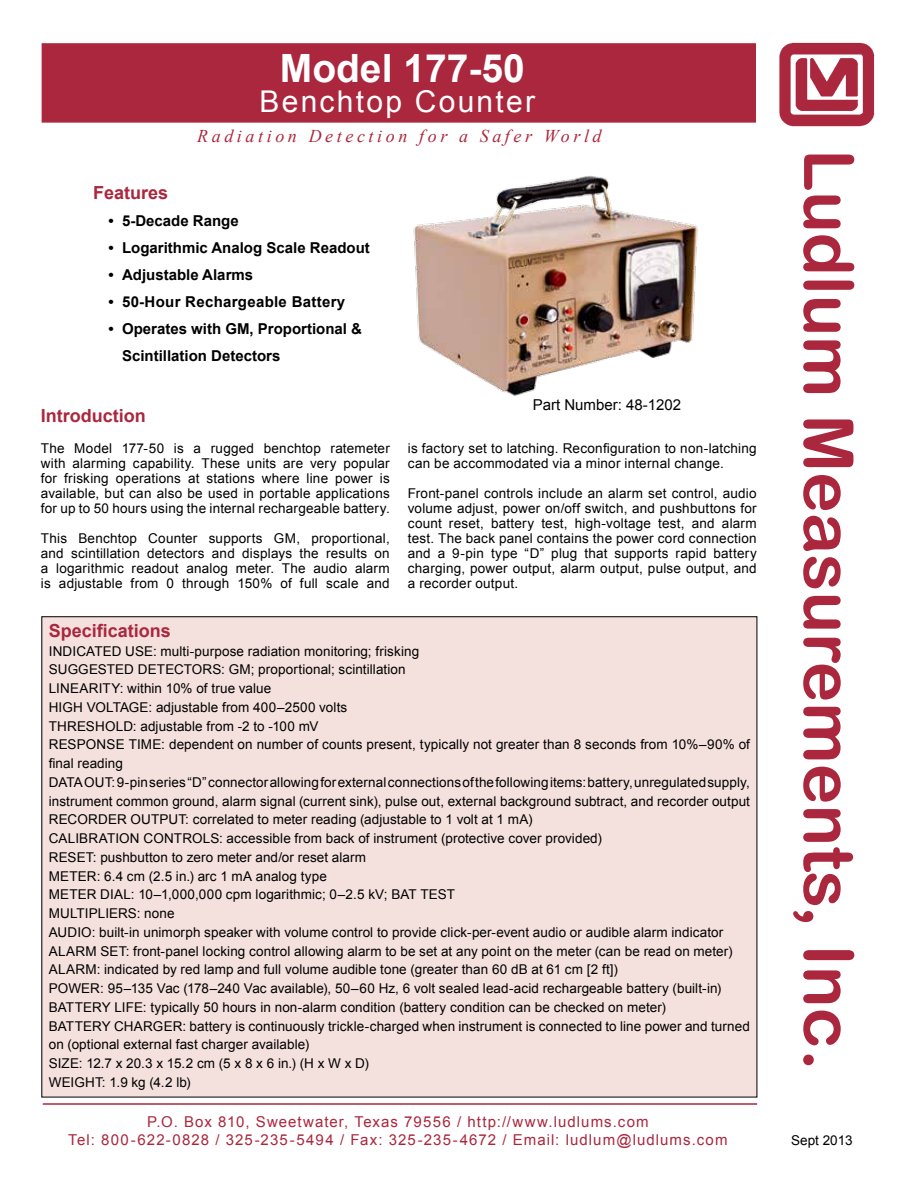
<style>
.page{position:relative;width:918px;height:1188px;background:#fff}
.page>*{position:absolute;margin:0;border:0;box-sizing:border-box;transform-origin:0 0}
.t1{font:69px "Arial Rounded MT Bold";color:#aa273d}
.t2{font:700 39px "Arial";color:#fff}
.t3{font:30px "Arial";letter-spacing:.075em;color:#fff}
.t4{font:700 18px "Arial";color:#aa273d}
.t5{font:italic 18px "Times New Roman";letter-spacing:.2em;color:#aa273d}
.t6{font:15px/18px "Arial";letter-spacing:.07em;color:#aa273d;text-align:center}
.t7{font:700 15px/27px "Arial";color:#000}
.t8{font:700 15px "Arial";letter-spacing:.02em;color:#000}
.t9{font:15px "Arial";color:#000}
.t10{font:13.5px/18.8px "Arial";letter-spacing:.01em;color:#000;text-align:justify}
.s1{font-size:72px}
</style>
<div class="page">
<img style="left:779px;top:42px;width:96px;height:85px">
<hr style="left:43px;top:1103px;width:714px;height:2px;background:#aa273d">
<div style="left:42px;top:617px;width:715px;height:480px;background:#f4e1dd"></div>
<img style="left:413px;top:176px;width:285px;height:220px">
<div style="left:42px;top:43px;width:714px;height:80px;background:#aa273d;border:2px solid #aa273d"></div>
<h2 class="t2" style="left:280px;top:43px;width:246px">Model 177-50</h2>
<h3 class="t3" style="left:260px;top:82px;width:277px">Benchtop Counter</h3>
<h3 class="t5" style="left:197px;top:123px;width:406px">Radiation Detection for a Safer World</h3>
<h3 class="t4" style="left:93px;top:181px;width:77px">Features</h3>
<p class="t7" style="left:109px;top:208px;width:132px">• 5-Decade Range</p>
<p class="t7" style="left:109px;top:235px;width:263px">• Logarithmic Analog Scale Readout</p>
<p class="t7" style="left:109px;top:262px;width:146px">• Adjustable Alarms</p>
<p class="t8" style="left:109px;top:292px;width:238px">• 50-Hour Rechargeable Battery</p>
<p class="t7" style="left:122px;top:316px;width:242px;text-indent:-14px">• Operates with GM, Proportional &amp;<br>Scintillation Detectors</p>
<h3 class="t4" style="left:41px;top:403px;width:106px">Introduction</h3>
<p class="t10" style="left:41px;top:441px;width:350px;line-height:15px">The Model 177-50 is a rugged benchtop ratemeter with alarming capability. These units are very popular for frisking operations at stations where line power is available, but can also be used in portable applications for up to 50 hours using the internal rechargeable battery.</p>
<p class="t10" style="left:41px;top:531px;width:350px;line-height:15px">This Benchtop Counter supports GM, proportional, and scintillation detectors and displays the results on a logarithmic readout analog meter. The audio alarm is adjustable from 0 through 150% of full scale and</p>
<p class="t9" style="left:533px;top:395px;width:150px">Part Number: 48-1202</p>
<p class="t10" style="left:408px;top:441px;width:350px;line-height:15px">is factory set to latching. Reconfiguration to non-latching can be accommodated via a minor internal change.</p>
<p class="t10" style="left:408px;top:486px;width:350px;line-height:15px">Front-panel controls include an alarm set control, audio volume adjust, power on/off switch, and pushbuttons for count reset, battery test, high-voltage test, and alarm test. The back panel contains the power cord connection and a 9-pin type “D” plug that supports rapid battery charging, power output, alarm output, pulse output, and a recorder output.</p>
<h3 class="t4" style="left:49px;top:618px;width:124px">Specifications</h3>
<p class="t10" style="left:49px;top:642px;width:703px;text-align:left">INDICATED USE: multi-purpose radiation monitoring; frisking<br>SUGGESTED DETECTORS: GM; proportional; scintillation<br>LINEARITY: within 10% of true value<br>HIGH VOLTAGE: adjustable from 400‒2500 volts<br>THRESHOLD: adjustable from -2 to -100 mV<br>RESPONSE TIME: dependent on number of counts present, typically not greater than 8 seconds from 10%‒90% of final reading<br>DATA OUT: 9-pin series “D” connector allowing for external connections of the following items: battery, unregulated supply, instrument common ground, alarm signal (current sink), pulse out, external background subtract, and recorder output RECORDER OUTPUT: correlated to meter reading (adjustable to 1 volt at 1 mA)<br>CALIBRATION CONTROLS: accessible from back of instrument (protective cover provided)<br>RESET: pushbutton to zero meter and/or reset alarm<br>METER: 6.4 cm (2.5 in.) arc 1 mA analog type<br>METER DIAL: 10‒1,000,000 cpm logarithmic; 0‒2.5 kV; BAT TEST<br>MULTIPLIERS: none<br>AUDIO: built-in unimorph speaker with volume control to provide click-per-event audio or audible alarm indicator ALARM SET: front-panel locking control allowing alarm to be set at any point on the meter (can be read on meter)<br>ALARM: indicated by red lamp and full volume audible tone (greater than 60 dB at 61 cm [2 ft])<br>POWER: 95‒135 Vac (178‒240 Vac available), 50‒60 Hz, 6 volt sealed lead-acid rechargeable battery (built-in)<br>BATTERY LIFE: typically 50 hours in non-alarm condition (battery condition can be checked on meter)<br>BATTERY CHARGER: battery is continuously trickle-charged when instrument is connected to line power and turned on (optional external fast charger available)<br>SIZE: 12.7 x 20.3 x 15.2 cm (5 x 8 x 6 in.) (H x W x D)<br>WEIGHT: 1.9 kg (4.2 lb)</p>
<p class="t6" style="left:68px;top:1113px;width:661px">P.O. Box 810, Sweetwater, Texas 79556 / http://www.ludlums.com<br>Tel: 800-622-0828 / 325-235-5494 / Fax: 325-235-4672 / Email: ludlum@ludlums.com</p>
<h1 class="t1" style="left:869px;top:149px;width:923px;rotate:90deg">Ludlum Measurements, Inc<span class="s1">.</span></h1>
<p class="t10" style="left:791px;top:1131px;width:63px">Sept 2013</p>
</div>
